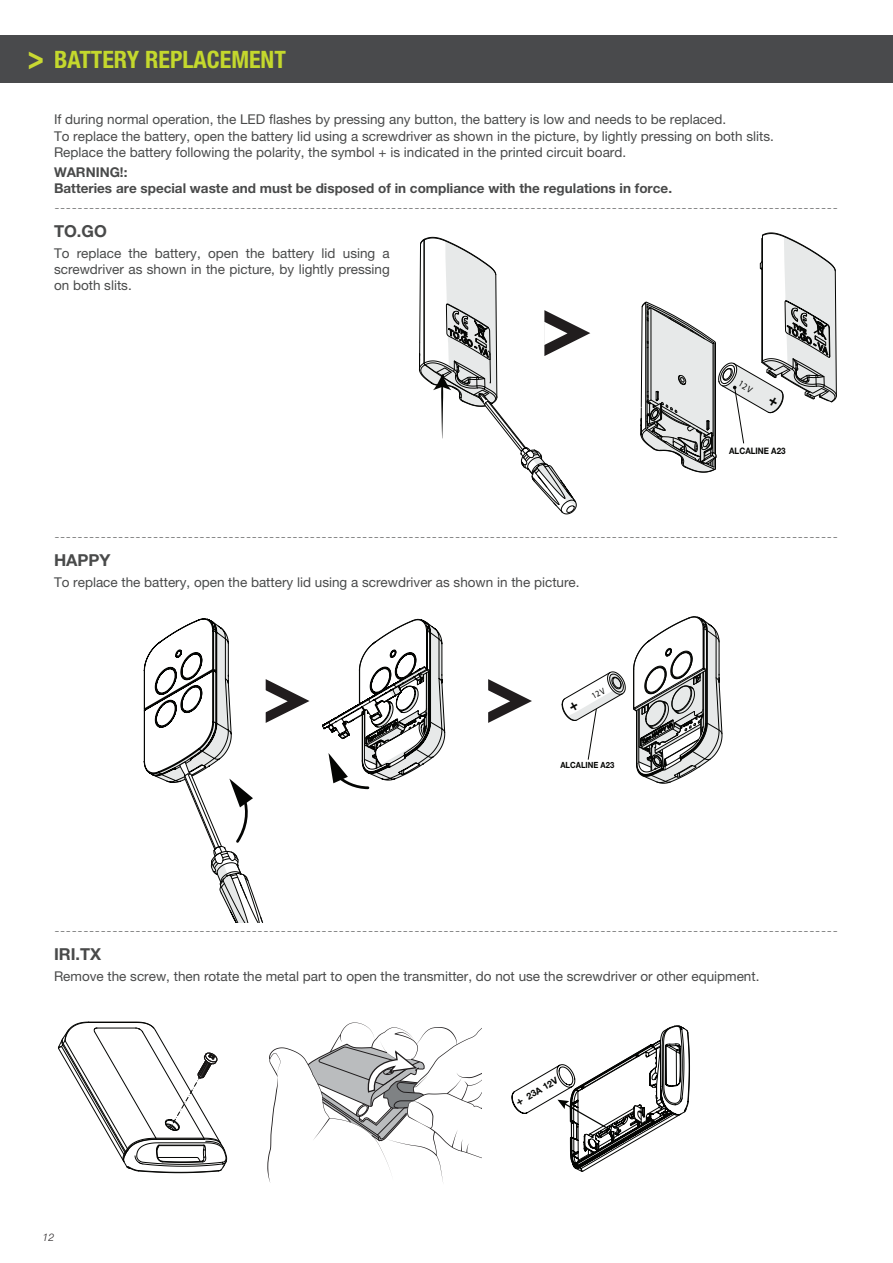
<style>
.page{position:relative;width:893px;height:1263px;background:#fff}
.page>*{position:absolute;margin:0;border:0;box-sizing:border-box;transform-origin:0 0}
.t1{font:700 condensed 24px "Helvetica Neue LT Pro";color:#c4d82d}
.t2{font:100 16.5px "Helvetica Neue LT Pro";color:#494a4a}
.t3{font:700 16.5px "Helvetica Neue LT Pro";color:#494a4a}
.t4{font:13.5px/16.2px "Helvetica Neue LT Pro";color:#494a4a}
.t5{font:700 13.5px/16.2px "Helvetica Neue LT Pro";color:#494a4a}
.t6{font:italic 300 10.5px "Helvetica Neue LT Pro";color:#231f20}
.t7{font:9.3px "Myriad Pro";color:#040503;scale:.9 1}
.t8{font:700 9.15px "Helvetica Neue LT Pro";color:#040503}
.t9{font:700 9px "Helvetica Neue LT Pro";color:#040503;scale:.9 1}
.t10{font:8.85px "Myriad Pro";color:#040503;scale:.9 1}
.t11{font:700 8.55px "Helvetica Neue LT Pro";color:#040503;scale:.9 1}
.s1{font-stretch:normal;font-size:33.75px;color:#c9d932}
.s2{font-family:"Helvetica Neue LT Pro";font-weight:700;font-size:16.95px}
.s3{font-family:"Helvetica Neue LT Pro";font-weight:700;font-size:16.05px}
.s4{font-size:11.4px}
</style>
<div class="page">
<svg style="left:641px;top:233px;width:195px;height:239px"></svg>
<svg style="left:419px;top:236px;width:171px;height:278px"></svg>
<svg style="left:488px;top:679px;width:44px;height:44px"></svg>
<svg style="left:144px;top:619px;width:165px;height:304px"></svg>
<svg style="left:562px;top:672px;width:63px;height:88px"></svg>
<svg style="left:633px;top:617px;width:89px;height:166px"></svg>
<svg style="left:322px;top:619px;width:123px;height:171px"></svg>
<svg style="left:512px;top:1025px;width:178px;height:146px"></svg>
<svg style="left:58px;top:1022px;width:169px;height:151px"></svg>
<svg style="left:267px;top:1022px;width:215px;height:161px"></svg>
<div style="left:54px;top:35px;width:839px;height:48px;background:#494a4c"></div>
<div style="left:0;top:35px;width:54px;height:48px;background:#494a4c"></div>
<h1 class="t1" style="left:28px;top:45px;width:260px"><span class="s1">&gt;</span> BATTERY REPLACEMENT</h1>
<p class="t4" style="left:54px;top:111px;width:721px">If during normal operation, the LED flashes by pressing any button, the battery is low and needs to be replaced.<br>To replace the battery, open the battery lid using a screwdriver as shown in the picture, by lightly pressing on both slits.<br>Replace the battery following the polarity, the symbol + is indicated in the printed circuit board.</p>
<p class="t5" style="left:54px;top:164px;width:620px">WARNING!:<br>Batteries are special waste and must be disposed of in compliance with the regulations in force.</p>
<p class="t2" style="left:54px;top:198px;width:786px">---------------------------------------------------------------------------------------------------------------------------------------</p>
<p class="t3" style="left:54px;top:221px;width:54px">TO.GO</p>
<p class="t4" style="left:54px;top:245px;width:337px;text-align:justify">To replace the battery, open the battery lid using a screwdriver as shown in the picture, by lightly pressing on both slits.</p>
<p class="t7" style="left:742px;top:378px;width:49px;rotate:30deg">12V <span class="s2">+</span></p>
<p class="t9" style="left:729px;top:445px;width:64px">ALCALINE A23</p>
<p class="t2" style="left:54px;top:527px;width:786px">---------------------------------------------------------------------------------------------------------------------------------------</p>
<p class="t3" style="left:54px;top:550px;width:58px">HAPPY</p>
<p class="t4" style="left:54px;top:574px;width:527px">To replace the battery, open the battery lid using a screwdriver as shown in the picture.</p>
<p class="t10" style="left:568px;top:704px;width:44px;rotate:-30deg"><span class="s3">+</span> 12V</p>
<p class="t11" style="left:560px;top:759px;width:61px">ALCALINE A23</p>
<p class="t2" style="left:54px;top:921px;width:786px">---------------------------------------------------------------------------------------------------------------------------------------</p>
<p class="t3" style="left:54px;top:944px;width:49px">IRI.TX</p>
<p class="t4" style="left:54px;top:968px;width:707px">Remove the screw, then rotate the metal part to open the transmitter, do not use the screwdriver or other equipment.</p>
<p class="t6" style="left:43px;top:1231px;width:13px">12</p>
<p class="t8" style="left:514px;top:1098px;width:48px;rotate:-30deg"><span class="s4">+</span> 23A 12V</p>
</div>
